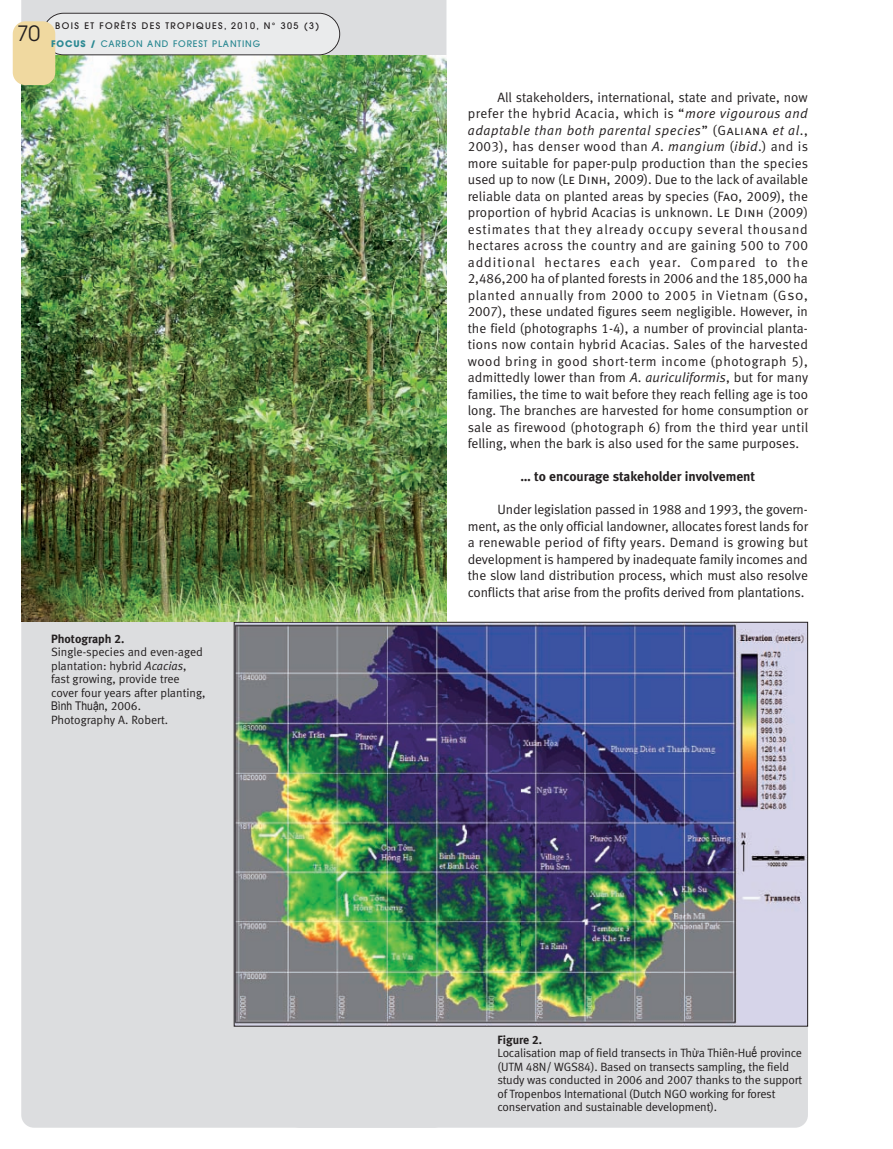
<style>
.page{position:relative;width:893px;height:1149px;background:#fff}
.page>*{position:absolute;margin:0;border:0;box-sizing:border-box;transform-origin:0 0}
.t1{font:21px "Avant Garde";color:#231f20}
.t2{font:13.5px/16.5px "Meta Normal LF";letter-spacing:-.01em;color:#231f20;text-align:justify}
.t3{font:13.5px "Meta Bold LF";color:#231f20}
.t4{font:12px/13.5px "Meta Normal LF";letter-spacing:-.015em;color:#231f20}
.t5{font:12px "Meta Bold LF";color:#231f20}
.t6{font:12px "Arial";color:#231f20;scale:.86 1}
.t7{font:500 9px/18px "Avant Garde";letter-spacing:.15em;color:#231f20}
.s1{font-weight:700;color:#2c8993}
.s2{color:#2c8993}
.s3{font-style:italic}
.s4{font-family:"Meta Normal LF"}
.s5{font-family:"Meta Normal LF Caps"}
.s6{font-family:"Arial"}
</style>
<div class="page">
<div style="left:21px;top:0;width:425px;height:1127px;background:#dcdddf"></div>
<div style="left:287px;top:652px;width:521px;height:475px;background:#dcdddf;border-radius:13px"></div>
<img style="left:236px;top:623px;width:570px;height:401px">
<img style="left:21px;top:55px;width:425px;height:566px">
<svg style="left:43px;top:13px;width:297px;height:42px;background:#e2e3e4"></svg>
<div style="left:13px;top:21px;width:42px;height:64px;background:#f0d9a0;border-radius:13px"></div>
<h1 class="t1" style="left:17px;top:26px;width:25px">70</h1>
<p class="t7" style="left:51px;top:18px;width:270px;text-indent:4px">BOIS ET FORÊTS DES TROPIQUES, 2010, N° 305 (3)<br><span class="s1">FOCUS /</span> <span class="s2">CARBON AND FOREST PLANTING</span></p>
<p class="t5" style="left:51px;top:634px;width:75px">Photograph 2.</p>
<p class="t4" style="left:51px;top:646px;width:156px">Single-species and even-aged plantation: hybrid <span class="s3">Acacias</span>, fast growing, provide tree cover four years after planting,</p>
<p class="t6" style="left:51px;top:699px;width:106px">Bình Thuận<span class="s4">, 2006.</span></p>
<p class="t4" style="left:51px;top:713px;width:119px">Photography A. Robert.</p>
<p class="t2" style="left:468px;top:90px;width:342px;text-indent:30px">All stakeholders, international, state and private, now prefer the hybrid Acacia, which is “<span class="s3">more vigourous and adaptable than both parental species</span>” (<span class="s5">Galiana</span> <span class="s3">et al</span>., 2003), has denser wood than <span class="s3">A</span>. <span class="s3">mangium</span> (<span class="s3">ibid</span>.) and is more suitable for paper-pulp production than the species used up to now (<span class="s5">Le Dinh</span>, 2009). Due to the lack of available reliable data on planted areas by species (<span class="s5">Fao</span>, 2009), the proportion of hybrid Acacias is unknown. <span class="s5">Le Dinh</span> (2009) estimates that they already occupy several thousand hectares across the country and are gaining 500 to 700 additional hectares each year. Compared to the 2,486,200 ha of planted forests in 2006 and the 185,000 ha planted annually from 2000 to 2005 in Vietnam (<span class="s5">Gso</span>, 2007), these undated figures seem negligible. However, in the field (photographs 1-4), a number of provincial planta&shy;tions now contain hybrid Acacias. Sales of the harvested wood bring in good short-term income (photograph 5), admittedly lower than from <span class="s3">A</span>. <span class="s3">auriculiformis</span>, but for many families, the time to wait before they reach felling age is too long. The branches are harvested for home consumption or sale as firewood (photograph 6) from the third year until felling, when the bark is also used for the same purposes.</p>
<p class="t3" style="left:520px;top:472px;width:236px">… to encourage stakeholder involvement</p>
<p class="t2" style="left:468px;top:502px;width:342px;text-indent:30px">Under legislation passed in 1988 and 1993, the govern&shy;ment, as the only official landowner, allocates forest lands for a renewable period of fifty years. Demand is growing but development is hampered by inadequate family incomes and the slow land distribution process, which must also resolve conflicts that arise from the profits derived from plantations.</p>
<p class="t5" style="left:497px;top:1034px;width:46px">Figure 2.</p>
<p class="t4" style="left:497px;top:1046px;width:306px">Localisation map of field transects in Th<span class="s6">ừ</span>a Thiên-Hu<span class="s6">ế</span> province (UTM 48N/ WGS84). Based on transects sampling, the field study was conducted in 2006 and 2007 thanks to the support of Tropenbos International (Dutch NGO working for forest conservation and sustainable development).</p>
</div>
